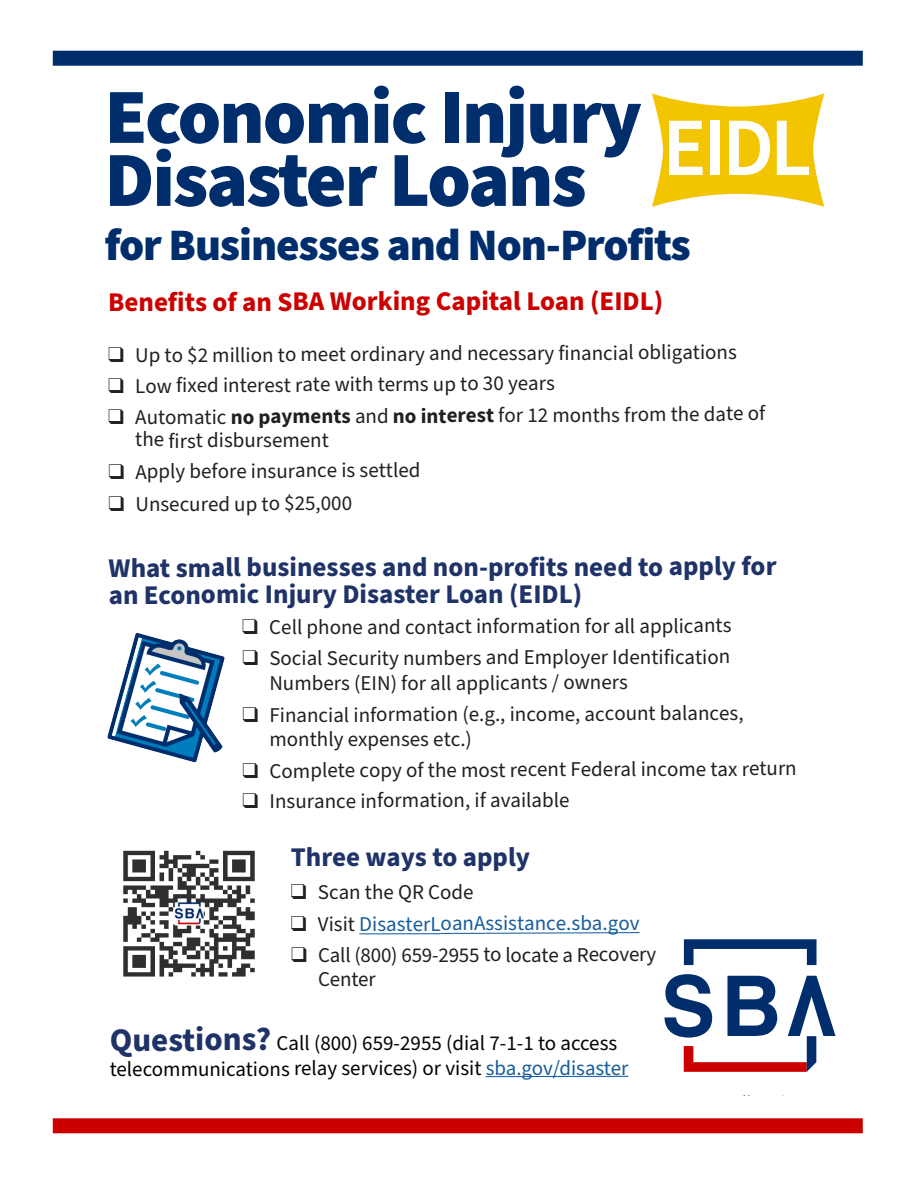
<style>
.page{position:relative;width:918px;height:1188px;background:#fff}
.page>*{position:absolute;margin:0;border:0;box-sizing:border-box;transform-origin:0 0}
.t1{font:600 82.95px "Source Sans Pro";color:#fff}
.t2{font:900 78px/63px "Source Sans Pro";letter-spacing:-.025em;color:#002e6d}
.t3{font:900 45px "Source Sans Pro";letter-spacing:-.025em;color:#002e6d}
.t4{font:700 27px/27.2px "Source Sans Pro";letter-spacing:-.005em;color:#1f3369}
.t5{font:700 27px "Source Sans Pro";letter-spacing:-.005em;color:#c00}
.t6{font:21px/25.7px "Source Sans Pro";letter-spacing:-.005em;color:#231f20}
.t7{font:21px/25.5px "Source Sans Pro";letter-spacing:-.005em;color:#040503}
.t8{font:21px "Source Sans Pro";letter-spacing:-.005em;color:#175d9e}
.s1{font-weight:700}
.s2{color:#231f20}
.s3{font-weight:700;font-size:33px;color:#1f3368}
.s4{color:#175d9e}
</style>
<div class="page">
<hr style="left:486px;top:1076px;width:143px;height:1px;background:#175d9e">
<div style="left:53px;top:1118px;width:810px;height:15px;background:#c00"></div>
<div style="left:53px;top:51px;width:810px;height:15px;background:#002e6d"></div>
<svg style="left:684px;top:939px;width:133px;height:26px"></svg>
<svg style="left:665px;top:974px;width:171px;height:98px"></svg>
<img style="left:107px;top:633px;width:118px;height:130px">
<img style="left:123px;top:850px;width:132px;height:127px">
<img style="left:652px;top:93px;width:173px;height:114px">
<hr style="left:359px;top:933px;width:82px;height:1px;background:#175d9e">
<hr style="left:452px;top:933px;width:34px;height:1px;background:#175d9e">
<hr style="left:486px;top:933px;width:31px;height:1px;background:#175d9e">
<hr style="left:524px;top:932px;width:32px;height:2px;background:#175d9e">
<hr style="left:556px;top:932px;width:36px;height:1px;background:#175d9e">
<svg style="left:592px;top:932px;width:48px;height:1px"></svg>
<h1 class="t2" style="left:104px;top:87px;width:539px">Economic Injury<br>Disaster Loans</h1>
<h1 class="t3" style="left:104px;top:214px;width:588px">for Businesses and Non-Profits</h1>
<h2 class="t5" style="left:108px;top:283px;width:557px">Benefits of an SBA Working Capital Loan (EIDL)</h2>
<p class="t6" style="left:108px;top:341px;width:630px">❑ Up to $2 million to meet ordinary and necessary financial obligations</p>
<p class="t6" style="left:108px;top:372px;width:448px">❑ Low fixed interest rate with terms up to 30 years</p>
<p class="t6" style="left:135px;top:403px;width:631px;text-indent:-27px">❑ Automatic <span class="s1">no payments</span> and <span class="s1">no interest</span> for 12 months from the date of the first disbursement</p>
<p class="t6" style="left:108px;top:459px;width:314px">❑ Apply before insurance is settled</p>
<p class="t6" style="left:108px;top:492px;width:245px">❑ Unsecured up to $25,000</p>
<p class="t1" style="left:662px;top:92px;width:151px">EIDL</p>
<h2 class="t4" style="left:109px;top:554px;width:669px">What small businesses and non-profits need to apply for an Economic Injury Disaster Loan (EIDL)</h2>
<p class="t6" style="left:242px;top:614px;width:491px">❑ Cell phone and contact information for all applicants</p>
<p class="t6" style="left:269px;top:645px;width:463px;text-indent:-27px">❑ Social Security numbers and Employer Identification<br>Numbers (EIN) for all applicants / owners</p>
<p class="t6" style="left:270px;top:702px;width:476px;line-height:25.2px;text-indent:-27px">❑ Financial information (e.g., income, account balances, monthly expenses etc.)</p>
<p class="t6" style="left:243px;top:757px;width:556px">❑ Complete copy of the most recent Federal income tax return</p>
<p class="t6" style="left:243px;top:787px;width:329px">❑ Insurance information, if available</p>
<h2 class="t4" style="left:291px;top:844px;width:241px">Three ways to apply</h2>
<p class="t6" style="left:291px;top:880px;width:184px">❑ Scan the QR Code</p>
<p class="t8" style="left:291px;top:909px;width:350px"><span class="s2">❑ Visit</span> DisasterLoanAssistance.sba.gov</p>
<p class="t6" style="left:318px;top:943px;width:340px;line-height:24.3px;text-indent:-27px">❑ Call (800) 659-2955 to locate a Recovery<br>Center</p>
<h2 class="t7" style="left:110px;top:1031px;width:520px"><span class="s3">Questions?</span> Call (800) 659-2955 (dial 7-1-1 to access telecommunications relay services) or visit <span class="s4">sba.gov/disaster</span></h2>
</div>
